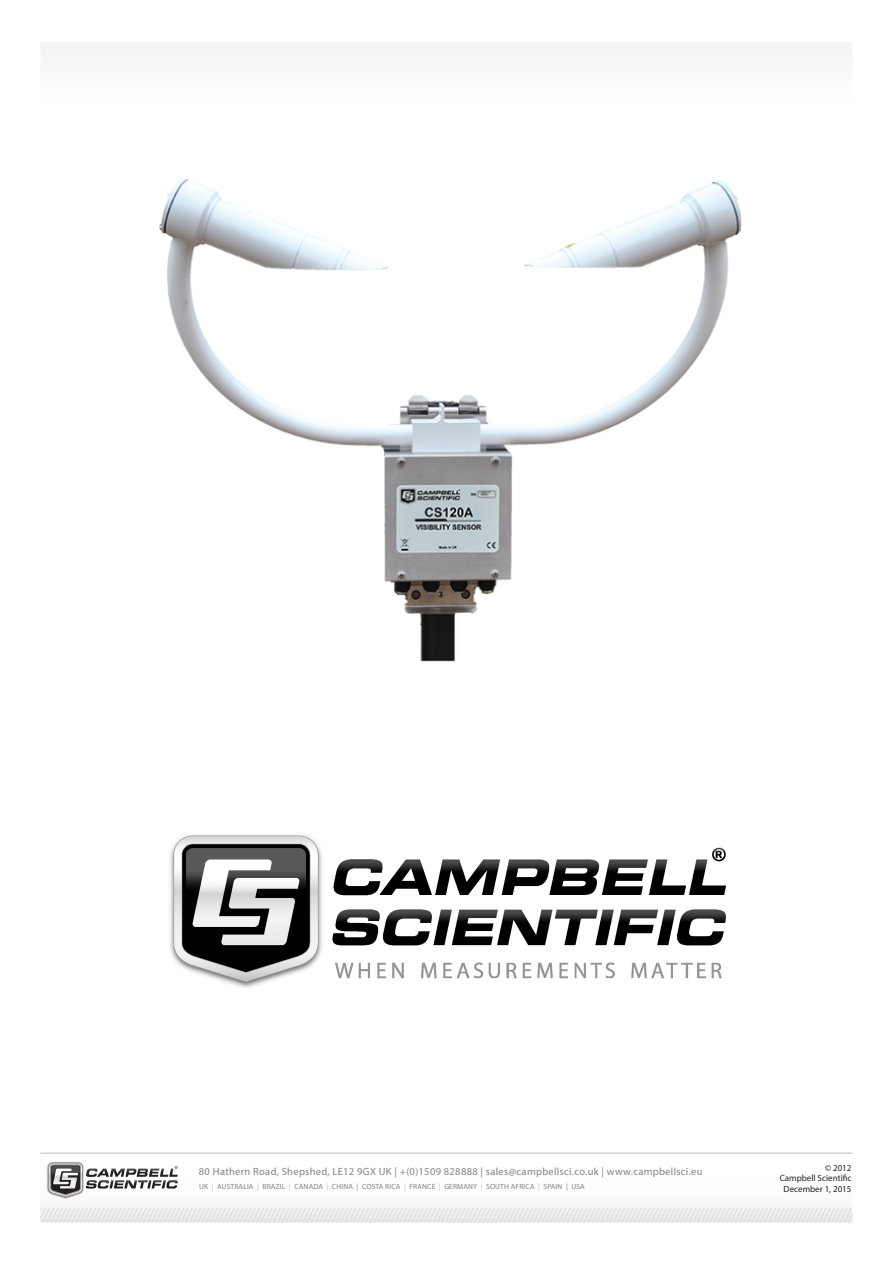
<style>
.page{position:relative;width:893px;height:1263px;background:#fff}
.page>*{position:absolute;margin:0;border:0;box-sizing:border-box;transform-origin:0 0}
.t1{font:10.5px "Myriad Pro";letter-spacing:.03em;color:#808285}
.t2{font:9px "Myriad Pro";color:#231f20}
.t3{font:7.5px "Myriad Pro";letter-spacing:.02em;color:#808285}
.s1{color:#b2b3b7}
.s2{color:#bcbdc0}
</style>
<div class="page">
<svg style="left:40px;top:1208px;width:813px;height:14px"></svg>
<hr style="left:40px;top:1153px;width:812px;height:1px;background:#bcbdc0">
<img style="left:47px;top:1162px;width:35px;height:37px">
<svg style="left:49px;top:1163px;width:129px;height:34px"></svg>
<img style="left:159px;top:178px;width:583px;height:484px">
<img style="left:170px;top:834px;width:556px;height:154px">
<p class="t1" style="left:199px;top:1165px;width:505px">80 Hathern Road, Shepshed, LE12 9GX UK | +(0)1509 828888 | sales@campbellsci.co.uk | www.campbellsci.eu</p>
<p class="t3" style="left:199px;top:1182px;width:387px">UK <span class="s1">|</span> AUSTRALIA <span class="s1">|</span> BRAZIL <span class="s2">|</span> CANADA <span class="s2">|</span> CHINA | COSTA RICA <span class="s2">|</span> FRANCE <span class="s2">|</span> GERMANY <span class="s2">|</span> SOUTH AFRICA <span class="s2">|</span> SPAIN | USA</p>
<p class="t2" style="left:825px;top:1162px;width:28px">© 2012</p>
<p class="t2" style="left:780px;top:1173px;width:73px">Campbell Scientific</p>
<p class="t2" style="left:784px;top:1184px;width:69px">December 1, 2015</p>
</div>
